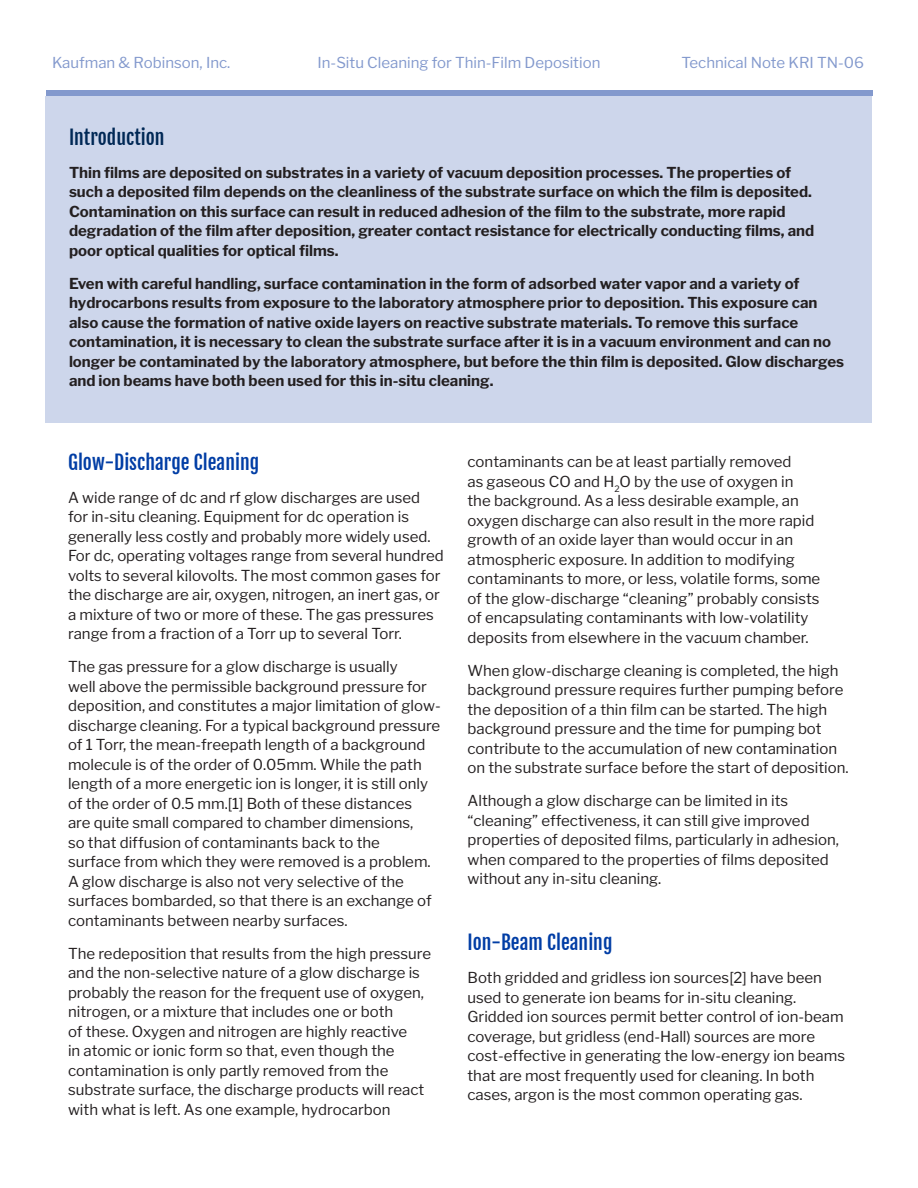
<style>
.page{position:relative;width:918px;height:1188px;background:#fff}
.page>*{position:absolute;margin:0;border:0;box-sizing:border-box;transform-origin:0 0}
.t1{font:19.5px "Fjalla One";color:#003da5}
.t2{font:19.5px "Fjalla One";color:#002855}
.t3{font:15px/19.5px "Libre Franklin";color:#231f20}
.t4{font:700 15px/19.5px "Libre Franklin";color:#231f20}
.t5{font:15px "Libre Franklin";color:#8399cd}
</style>
<div class="page">
<div style="left:46px;top:96px;width:826px;height:326px;background:#cdd6eb"></div>
<div style="left:46px;top:90px;width:826px;height:6px;background:#8399cd"></div>
<p class="t5" style="left:52px;top:54px;width:180px">Kaufman &amp; Robinson, Inc.</p>
<p class="t5" style="left:318px;top:54px;width:284px">In-Situ Cleaning for Thin-Film Deposition</p>
<p class="t5" style="left:681px;top:54px;width:184px">Technical Note KRI TN-06</p>
<p class="t2" style="left:69px;top:125px;width:97px">Introduction</p>
<p class="t4" style="left:69px;top:163px;width:747px">Thin films are deposited on substrates in a variety of vacuum deposition processes. The properties of such a deposited film depends on the cleanliness of the substrate surface on which the film is deposited.<br>Contamination on this surface can result in reduced adhesion of the film to the substrate, more rapid degradation of the film after deposition, greater contact resistance for electrically conducting films, and poor optical qualities for optical films.</p>
<p class="t4" style="left:69px;top:274px;width:777px">Even with careful handling, surface contamination in the form of adsorbed water vapor and a variety of hydrocarbons results from exposure to the laboratory atmosphere prior to deposition. This exposure can also cause the formation of native oxide layers on reactive substrate materials. To remove this surface contamination, it is necessary to clean the substrate surface after it is in a vacuum environment and can no longer be contaminated by the laboratory atmosphere, but before the thin film is deposited. Glow discharges and ion beams have both been used for this in-situ cleaning.</p>
<p class="t1" style="left:68px;top:450px;width:193px">Glow-Discharge Cleaning</p>
<p class="t3" style="left:68px;top:488px;width:377px">A wide range of dc and rf glow discharges are used for in-situ cleaning. Equipment for dc operation is generally less costly and probably more widely used.<br>For dc, operating voltages range from several hundred volts to several kilovolts. The most common gases for the discharge are air, oxygen, nitrogen, an inert gas, or a mixture of two or more of these. The gas pressures range from a fraction of a Torr up to several Torr.</p>
<p class="t3" style="left:68px;top:657px;width:374px">The gas pressure for a glow discharge is usually<br>well above the permissible background pressure for deposition, and constitutes a major limitation of glow&shy;discharge cleaning. For a typical background pressure of 1 Torr, the mean-freepath length of a background molecule is of the order of 0.05mm. While the path length of a more energetic ion is longer, it is still only of the order of 0.5 mm.[1] Both of these distances<br>are quite small compared to chamber dimensions,<br>so that diffusion of contaminants back to the<br>surface from which they were removed is a problem.<br>A glow discharge is also not very selective of the surfaces bombarded, so that there is an exchange of contaminants between nearby surfaces.</p>
<p class="t3" style="left:68px;top:944px;width:365px">The redeposition that results from the high pressure and the non-selective nature of a glow discharge is probably the reason for the frequent use of oxygen, nitrogen, or a mixture that includes one or both<br>of these. Oxygen and nitrogen are highly reactive<br>in atomic or ionic form so that, even though the contamination is only partly removed from the substrate surface, the discharge products will react with what is left. As one example, hydrocarbon</p>
<p class="t3" style="left:468px;top:452px;width:354px">contaminants can be at least partially removed<br>as gaseous CO and H<sub>2</sub>O by the use of oxygen in the background. As a less desirable example, an oxygen discharge can also result in the more rapid growth of an oxide layer than would occur in an atmospheric exposure. In addition to modifying contaminants to more, or less, volatile forms, some of the glow-discharge “cleaning” probably consists of encapsulating contaminants with low-volatility deposits from elsewhere in the vacuum chamber.</p>
<p class="t3" style="left:468px;top:660px;width:383px">When glow-discharge cleaning is completed, the high background pressure requires further pumping before the deposition of a thin film can be started. The high background pressure and the time for pumping bot contribute to the accumulation of new contamination on the substrate surface before the start of deposition.</p>
<p class="t3" style="left:468px;top:791px;width:373px">Although a glow discharge can be limited in its “cleaning” effectiveness, it can still give improved properties of deposited films, particularly in adhesion, when compared to the properties of films deposited without any in-situ cleaning.</p>
<p class="t1" style="left:468px;top:930px;width:146px">Ion-Beam Cleaning</p>
<p class="t3" style="left:468px;top:968px;width:379px">Both gridded and gridless ion sources[2] have been used to generate ion beams for in-situ cleaning.<br>Gridded ion sources permit better control of ion-beam coverage, but gridless (end-Hall) sources are more cost-effective in generating the low-energy ion beams that are most frequently used for cleaning. In both cases, argon is the most common operating gas.</p>
</div>
